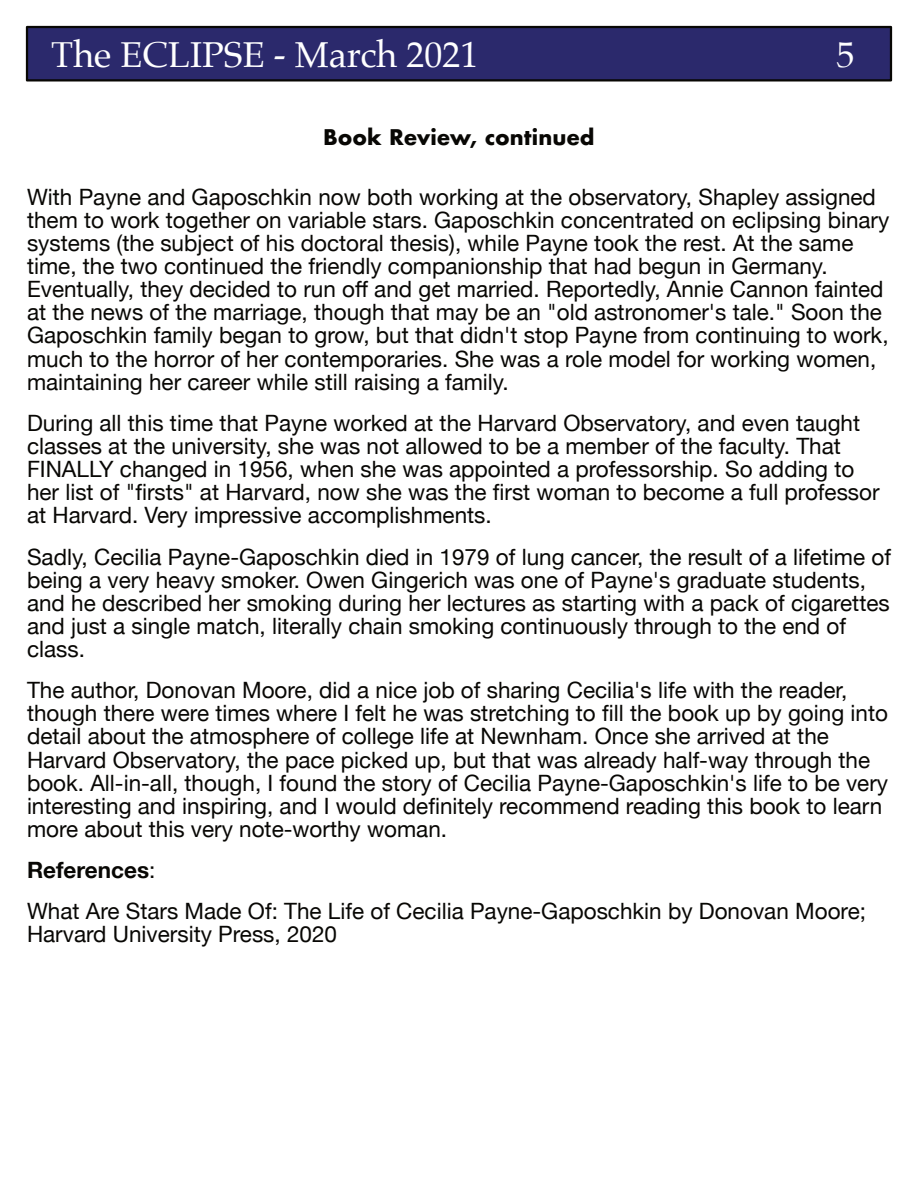
<style>
.page{position:relative;width:918px;height:1188px;background:#fff}
.page>*{position:absolute;margin:0;border:0;box-sizing:border-box;transform-origin:0 0}
.t1{font:36px "Palatino";color:#fff}
.t2{font:22.5px/23.1px "Helvetica Neue";color:#080704}
.t3{font:700 21px "Futura";color:#080704}
.s1{font-weight:700}
</style>
<div class="page">
<div style="left:26px;top:26px;width:866px;height:56px;background:#2b296c;border:2px solid #080704"></div>
<h1 class="t1" style="left:51px;top:37px;width:429px">The ECLIPSE - March 2021</h1>
<h1 class="t1" style="left:837px;top:37px;width:19px">5</h1>
<p class="t3" style="left:323px;top:127px;width:273px">Book Review, continued</p>
<p class="t2" style="left:27px;top:185px;width:864px">With Payne and Gaposchkin now both working at the observatory, Shapley assigned them to work together on variable stars. Gaposchkin concentrated on eclipsing binary systems (the subject of his doctoral thesis), while Payne took the rest. At the same time, the two continued the friendly companionship that had begun in Germany.<br>Eventually, they decided to run off and get married. Reportedly, Annie Cannon fainted at the news of the marriage, though that may be an "old astronomer's tale." Soon the Gaposchkin family began to grow, but that didn't stop Payne from continuing to work, much to the horror of her contemporaries. She was a role model for working women, maintaining her career while still raising a family.</p>
<p class="t2" style="left:27px;top:411px;width:854px">During all this time that Payne worked at the Harvard Observatory, and even taught classes at the university, she was not allowed to be a member of the faculty. That FINALLY changed in 1956, when she was appointed a professorship. So adding to her list of "firsts" at Harvard, now she was the first woman to become a full professor at Harvard. Very impressive accomplishments.</p>
<p class="t2" style="left:27px;top:545px;width:866px">Sadly, Cecilia Payne-Gaposchkin died in 1979 of lung cancer, the result of a lifetime of being a very heavy smoker. Owen Gingerich was one of Payne's graduate students, and he described her smoking during her lectures as starting with a pack of cigarettes and just a single match, literally chain smoking continuously through to the end of class.</p>
<p class="t2" style="left:27px;top:678px;width:863px">The author, Donovan Moore, did a nice job of sharing Cecilia's life with the reader, though there were times where I felt he was stretching to fill the book up by going into detail about the atmosphere of college life at Newnham. Once she arrived at the Harvard Observatory, the pace picked up, but that was already half-way through the book. All-in-all, though, I found the story of Cecilia Payne-Gaposchkin's life to be very interesting and inspiring, and I would definitely recommend reading this book to learn more about this very note-worthy woman.</p>
<p class="t2" style="left:27px;top:849px;width:841px;line-height:41.1px"><span class="s1">References</span>:<br>What Are Stars Made Of: The Life of Cecilia Payne-Gaposchkin by Donovan Moore;</p>
<p class="t2" style="left:27px;top:922px;width:312px">Harvard University Press, 2020</p>
</div>
